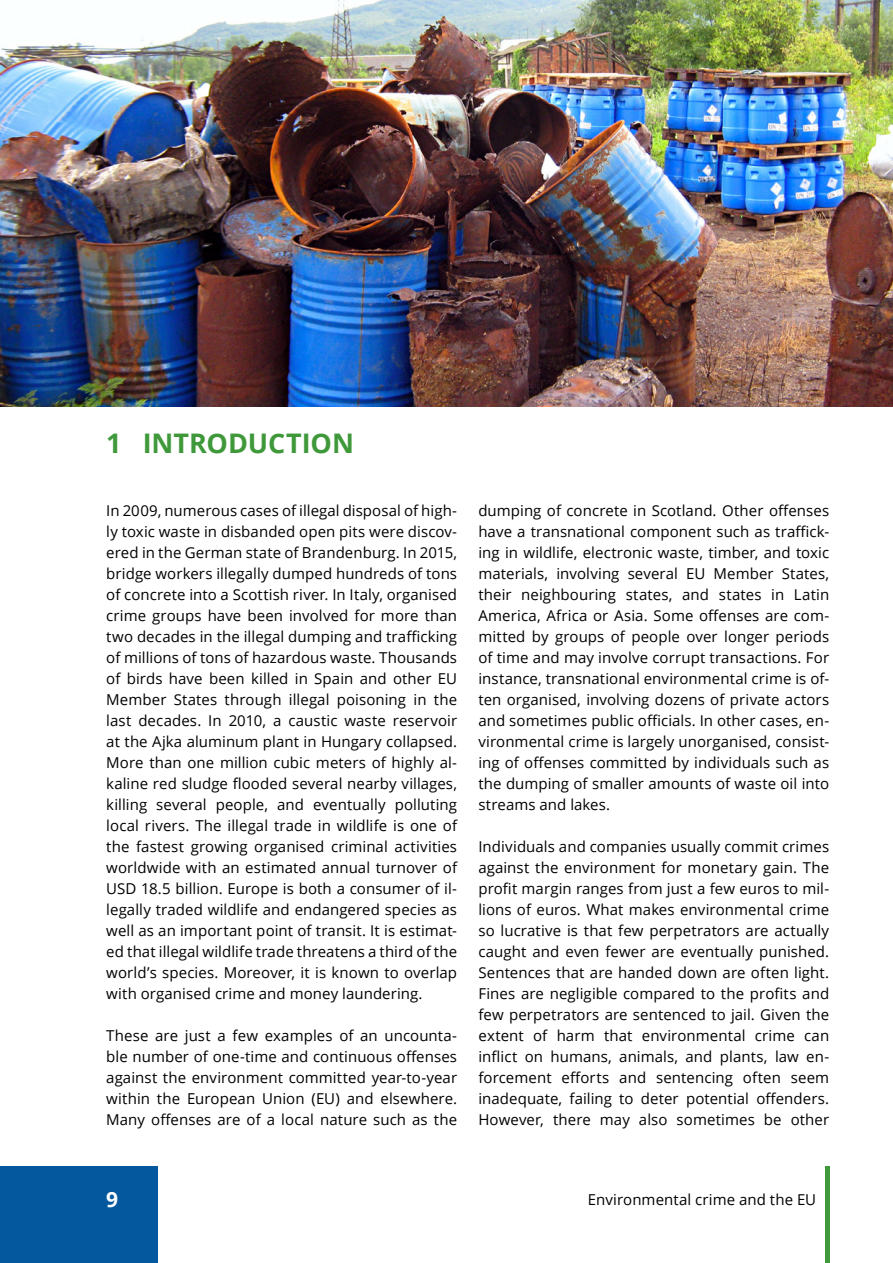
<style>
.page{position:relative;width:893px;height:1263px;background:#fff}
.page>*{position:absolute;margin:0;border:0;box-sizing:border-box;transform-origin:0 0}
.Heading_1{font:700 27px "Open Sans";letter-spacing:-.005em;color:#3f993a}
.t1{font:700 21px "Open Sans";color:#fff}
.Bodytext{font:15px/21px "Open Sans";letter-spacing:.005em;color:#000;text-align:justify}
</style>
<div class="page">
<div style="left:0;top:1166px;width:158px;height:97px;background:#03589e"></div>
<hr style="left:825px;top:1166px;width:4px;height:97px;background:#3f993a">
<img style="left:0;top:0;width:893px;height:407px">
<p class="Heading_1" style="left:106px;top:424px;width:249px">1 INTRODUCTION</p>
<p class="Bodytext" style="left:106px;top:500px;width:352px">In 2009, numerous cases of illegal disposal of high&shy;ly toxic waste in disbanded open pits were discov&shy;ered in the German state of Brandenburg. In 2015, bridge workers illegally dumped hundreds of tons of concrete into a Scottish river. In Italy, organised crime groups have been involved for more than two decades in the illegal dumping and trafficking of millions of tons of hazardous waste. Thousands of birds have been killed in Spain and other EU Member States through illegal poisoning in the last decades. In 2010, a caustic waste reservoir at the Ajka aluminum plant in Hungary collapsed.<br>More than one million cubic meters of highly al&shy;kaline red sludge flooded several nearby villages, killing several people, and eventually polluting local rivers. The illegal trade in wildlife is one of the fastest growing organised criminal activities worldwide with an estimated annual turnover of USD 18.5 billion. Europe is both a consumer of il&shy;legally traded wildlife and endangered species as well as an important point of transit. It is estimat&shy;ed that illegal wildlife trade threatens a third of the world’s species. Moreover, it is known to overlap with organised crime and money laundering.</p>
<p class="Bodytext" style="left:106px;top:1025px;width:352px">These are just a few examples of an uncounta&shy;ble number of one-time and continuous offenses against the environment committed year-to-year within the European Union (EU) and elsewhere.<br>Many offenses are of a local nature such as the</p>
<p class="Bodytext" style="left:478px;top:500px;width:352px">dumping of concrete in Scotland. Other offenses have a transnational component such as traffick&shy;ing in wildlife, electronic waste, timber, and toxic materials, involving several EU Member States, their neighbouring states, and states in Latin America, Africa or Asia. Some offenses are com&shy;mitted by groups of people over longer periods of time and may involve corrupt transactions. For instance, transnational environmental crime is of&shy;ten organised, involving dozens of private actors and sometimes public officials. In other cases, en&shy;vironmental crime is largely unorganised, consist&shy;ing of offenses committed by individuals such as the dumping of smaller amounts of waste oil into streams and lakes.</p>
<p class="Bodytext" style="left:478px;top:836px;width:352px">Individuals and companies usually commit crimes against the environment for monetary gain. The profit margin ranges from just a few euros to mil&shy;lions of euros. What makes environmental crime so lucrative is that few perpetrators are actually caught and even fewer are eventually punished.<br>Sentences that are handed down are often light.<br>Fines are negligible compared to the profits and few perpetrators are sentenced to jail. Given the extent of harm that environmental crime can inflict on humans, animals, and plants, law en&shy;forcement efforts and sentencing often seem inadequate, failing to deter potential offenders.<br>However, there may also sometimes be other</p>
<h2 class="t1" style="left:106px;top:1185px;width:13px">9</h2>
<p class="Bodytext" style="left:588px;top:1188px;width:230px">Environmental crime and the EU</p>
</div>
